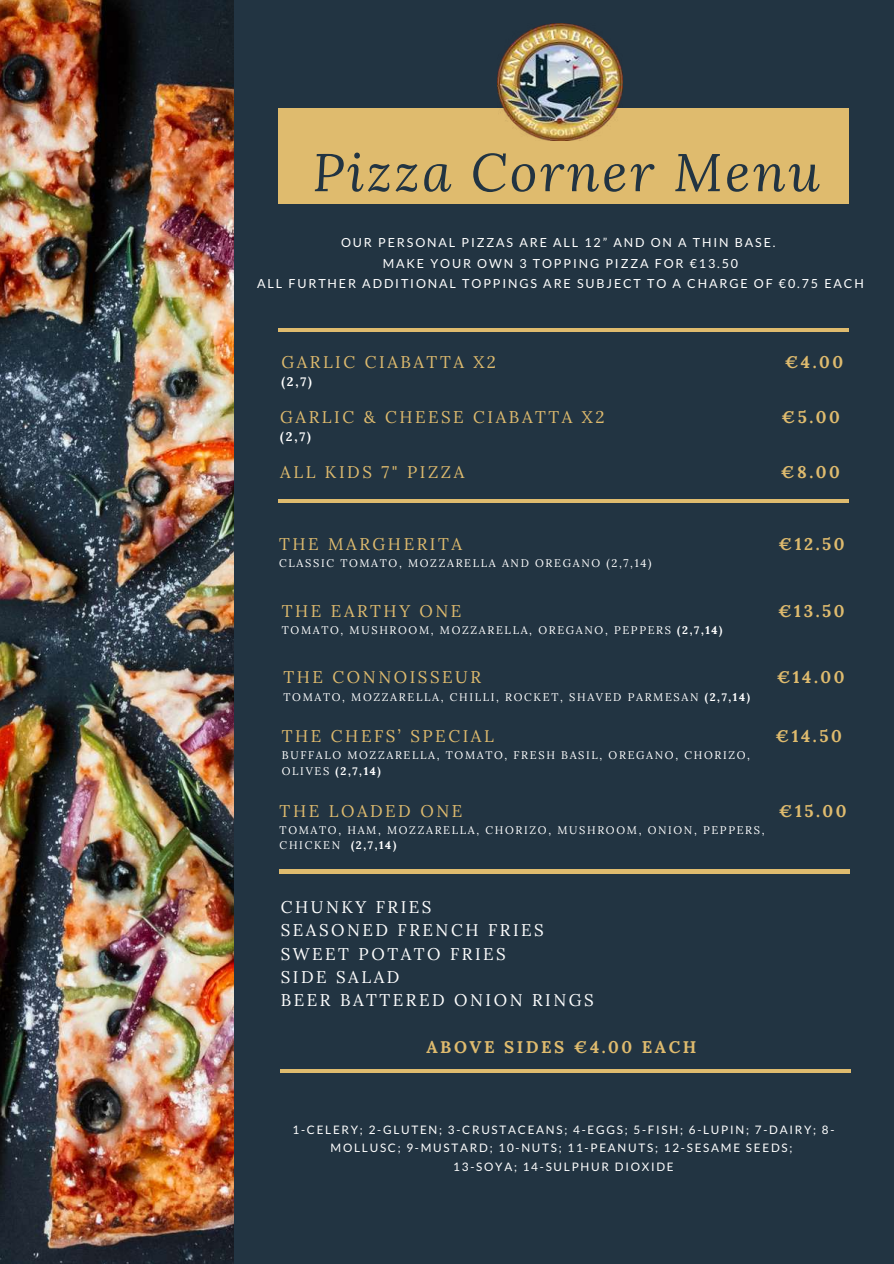
<style>
.page{position:relative;width:894px;height:1264px;background:#fff}
.page>*{position:absolute;margin:0;border:0;box-sizing:border-box;transform-origin:0 0}
.t1{font:italic 53.1px "Lora";letter-spacing:.05em;color:#223442}
.t2{font:16.95px "Lora";letter-spacing:.15em;color:#dfbb6e}
.t3{font:16.95px/23.4px "Lora";letter-spacing:.15em;color:#fff}
.t4{font:700 16.95px "Lora";letter-spacing:.15em;color:#dfbb6e}
.t5{font:12.45px/20.5px "Lato";letter-spacing:.15em;color:#fff;text-align:center}
.t6{font:700 12.45px "Lora";color:#fff}
.t7{font:11.7px/18.6px "Lato";letter-spacing:.15em;color:#fff;text-align:center}
.t8{font:11.1px/15.3px "Lora";letter-spacing:.15em;color:#fff}
.s1{font-weight:700}
</style>
<div class="page">
<div style="left:0;top:0;width:893px;height:1263px;background:#223442"></div>
<img style="left:0;top:0;width:234px;height:1263px">
<div style="left:278px;top:108px;width:570px;height:96px;background:#dfbb6e"></div>
<hr style="left:278px;top:328px;width:570px;height:4px;background:#dfbb6e">
<hr style="left:278px;top:499px;width:570px;height:3px;background:#dfbb6e">
<hr style="left:279px;top:869px;width:570px;height:4px;background:#dfbb6e">
<hr style="left:281px;top:1069px;width:569px;height:3px;background:#dfbb6e">
<img style="left:497px;top:23px;width:125px;height:117px">
<h1 class="t1" style="left:312px;top:136px;width:508px">Pizza Corner Menu</h1>
<p class="t5" style="left:257px;top:232px;width:608px">OUR PERSONAL PIZZAS ARE ALL 12” AND ON A THIN BASE.<br>MAKE YOUR OWN 3 TOPPING PIZZA FOR €13.50<br>ALL FURTHER ADDITIONAL TOPPINGS ARE SUBJECT TO A CHARGE OF €0.75 EACH</p>
<h2 class="t2" style="left:281px;top:351px;width:216px">GARLIC CIABATTA X2</h2>
<h2 class="t4" style="left:784px;top:351px;width:60px">€4.00</h2>
<p class="t6" style="left:281px;top:373px;width:32px">(2,7)</p>
<h2 class="t2" style="left:280px;top:405px;width:325px">GARLIC &amp; CHEESE CIABATTA X2</h2>
<h2 class="t4" style="left:781px;top:405px;width:60px">€5.00</h2>
<p class="t6" style="left:280px;top:428px;width:32px">(2,7)</p>
<h2 class="t2" style="left:280px;top:460px;width:185px">ALL KIDS 7" PIZZA</h2>
<h2 class="t4" style="left:780px;top:460px;width:60px">€8.00</h2>
<h2 class="t2" style="left:279px;top:533px;width:184px">THE MARGHERITA</h2>
<h2 class="t4" style="left:778px;top:533px;width:67px">€12.50</h2>
<p class="t8" style="left:279px;top:555px;width:373px">CLASSIC TOMATO, MOZZARELLA AND OREGANO (2,7,14)</p>
<h2 class="t2" style="left:282px;top:599px;width:181px">THE EARTHY ONE</h2>
<h2 class="t4" style="left:777px;top:599px;width:68px">€13.50</h2>
<p class="t8" style="left:282px;top:622px;width:442px">TOMATO, MUSHROOM, MOZZARELLA, OREGANO, PEPPERS <span class="s1">(2,7,14)</span></p>
<h2 class="t2" style="left:283px;top:666px;width:199px">THE CONNOISSEUR</h2>
<h2 class="t4" style="left:776px;top:666px;width:69px">€14.00</h2>
<p class="t8" style="left:283px;top:689px;width:468px">TOMATO, MOZZARELLA, CHILLI, ROCKET, SHAVED PARMESAN <span class="s1">(2,7,14)</span></p>
<h2 class="t2" style="left:282px;top:725px;width:213px">THE CHEFS’ SPECIAL</h2>
<h2 class="t4" style="left:775px;top:725px;width:68px">€14.50</h2>
<p class="t8" style="left:282px;top:747px;width:469px">BUFFALO MOZZARELLA, TOMATO, FRESH BASIL, OREGANO, CHORIZO,<br>OLIVES <span class="s1">(2,7,14)</span></p>
<h2 class="t2" style="left:279px;top:799px;width:184px">THE LOADED ONE</h2>
<h2 class="t4" style="left:778px;top:799px;width:69px">€15.00</h2>
<p class="t8" style="left:279px;top:822px;width:486px">TOMATO, HAM, MOZZARELLA, CHORIZO, MUSHROOM, ONION, PEPPERS,<br>CHICKEN <span class="s1">(2,7,14)</span></p>
<h2 class="t3" style="left:281px;top:894px;width:314px">CHUNKY FRIES<br>SEASONED FRENCH FRIES<br>SWEET POTATO FRIES<br>SIDE SALAD<br>BEER BATTERED ONION RINGS</h2>
<h2 class="t4" style="left:426px;top:1036px;width:271px">ABOVE SIDES €4.00 EACH</h2>
<p class="t7" style="left:292px;top:1119px;width:543px">1-CELERY; 2-GLUTEN; 3-CRUSTACEANS; 4-EGGS; 5-FISH; 6-LUPIN; 7-DAIRY; 8-<br>MOLLUSC; 9-MUSTARD; 10-NUTS; 11-PEANUTS; 12-SESAME SEEDS;<br>13-SOYA; 14-SULPHUR DIOXIDE</p>
</div>
